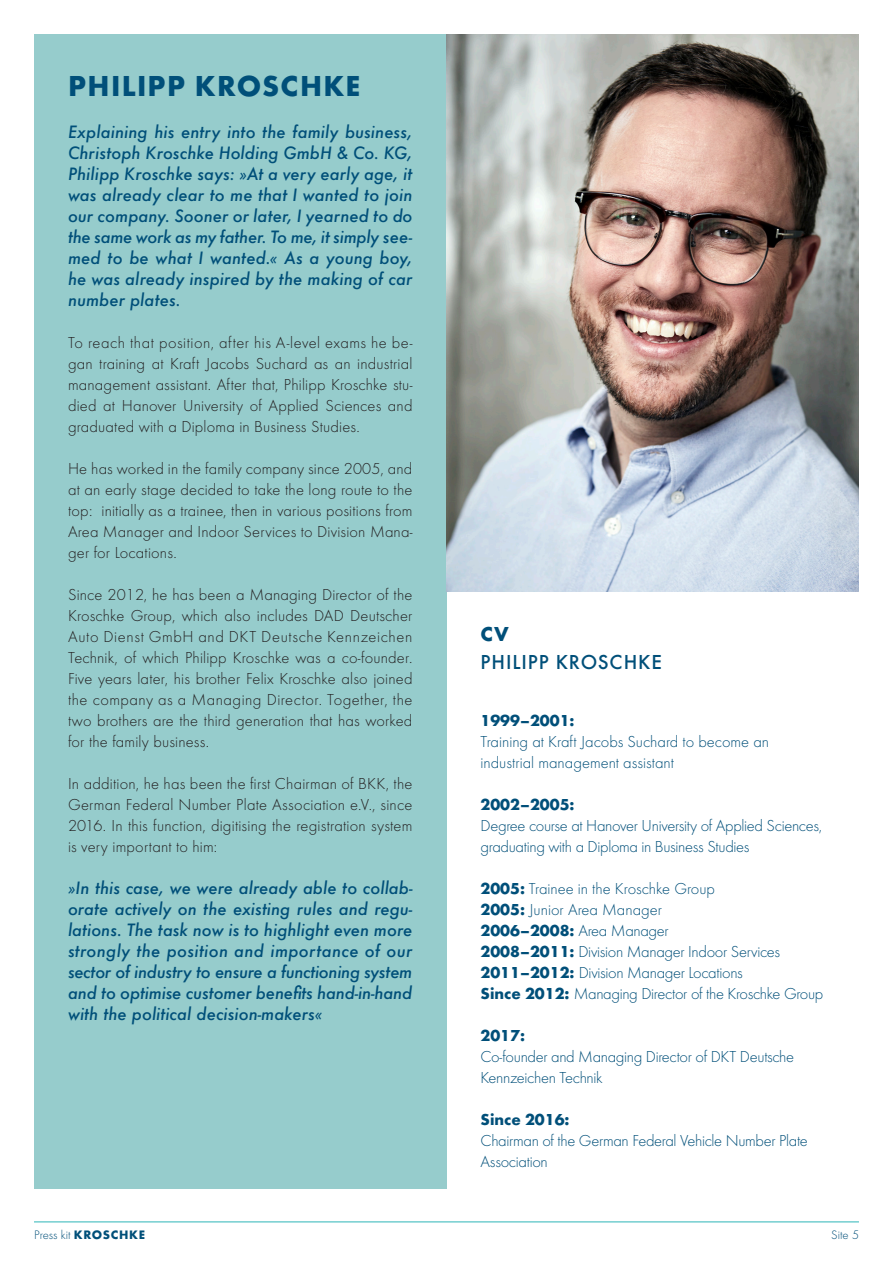
<style>
.page{position:relative;width:893px;height:1263px;background:#fff}
.page>*{position:absolute;margin:0;border:0;box-sizing:border-box;transform-origin:0 0}
.t1{font:700 30px "Futura";letter-spacing:.04em;color:#004f79}
.t2{font:500 21px "Futura";letter-spacing:.04em;color:#004f79}
.t3{font:700 21px "Futura";color:#004f79}
.t4{font:300 16.5px/21px "Futura";letter-spacing:.01em;color:#231f20;text-align:justify}
.t5{font:italic 500 16.5px/21px "Futura";color:#004f79;text-align:justify}
.t6{font:300 16.5px/21px "Futura";letter-spacing:-.02em;color:#004f79}
.t7{font:300 16.5px/21px "Futura";color:#004f79}
.t8{font:700 16.5px "Futura";color:#004f79}
.t9{font:300 12.75px "Futura";color:#004f79}
.s1{font-weight:700}
</style>
<div class="page">
<hr style="left:34px;top:1221px;width:825px;height:1px;background:#2cb5b8">
<div style="left:34px;top:34px;width:412px;height:1154px;background:#96cccc"></div>
<img style="left:446px;top:34px;width:413px;height:557px">
<h1 class="t1" style="left:68px;top:65px;width:294px">PHILIPP KROSCHKE</h1>
<p class="t5" style="left:68px;top:121px;width:346px">Explaining his entry into the family business, Christoph Kroschke Holding GmbH &amp; Co. KG, Philipp Kroschke says: »At a very early age, it was already clear to me that I wanted to join our company. Sooner or later, I yearned to do the same work as my father. To me, it simply see&shy;med to be what I wanted.« As a young boy, he was already inspired by the making of car number plates.</p>
<p class="t4" style="left:68px;top:332px;width:346px">To reach that position, after his A-level exams he be&shy;gan training at Kraft Jacobs Suchard as an industrial management assistant. After that, Philipp Kroschke stu&shy;died at Hanover University of Applied Sciences and graduated with a Diploma in Business Studies.</p>
<p class="t4" style="left:68px;top:458px;width:346px">He has worked in the family company since 2005, and at an early stage decided to take the long route to the top: initially as a trainee, then in various positions from Area Manager and Indoor Services to Division Mana&shy;ger for Locations.</p>
<p class="t4" style="left:68px;top:584px;width:346px">Since 2012, he has been a Managing Director of the Kroschke Group, which also includes DAD Deutscher Auto Dienst GmbH and DKT Deutsche Kennzeichen Technik, of which Philipp Kroschke was a co-founder.<br>Five years later, his brother Felix Kroschke also joined the company as a Managing Director. Together, the two brothers are the third generation that has worked for the family business.</p>
<p class="t4" style="left:68px;top:773px;width:346px">In addition, he has been the first Chairman of BKK, the German Federal Number Plate Association e.V., since 2016. In this function, digitising the registration system is very important to him:</p>
<p class="t5" style="left:68px;top:877px;width:346px">»In this case, we were already able to collab&shy;orate actively on the existing rules and regu&shy;lations. The task now is to highlight even more strongly the position and importance of our sector of industry to ensure a functioning system and to optimise customer benefits hand-in-hand with the political decision-makers«</p>
<p class="t3" style="left:480px;top:619px;width:30px">CV</p>
<p class="t2" style="left:480px;top:647px;width:183px">PHILIPP KROSCHKE</p>
<p class="t8" style="left:480px;top:709px;width:96px">1999–2001:</p>
<p class="t7" style="left:480px;top:731px;width:290px">Training at Kraft Jacobs Suchard to become an industrial management assistant</p>
<p class="t8" style="left:480px;top:793px;width:96px">2002–2005:</p>
<p class="t6" style="left:480px;top:815px;width:343px">Degree course at Hanover University of Applied Sciences, graduating with a Diploma in Business Studies</p>
<p class="t6" style="left:480px;top:878px;width:344px"><span class="s1">2005:</span> Trainee in the Kroschke Group<br><span class="s1">2005:</span> Junior Area Manager<br><span class="s1">2006–2008:</span> Area Manager<br><span class="s1">2008–2011:</span> Division Manager Indoor Services <span class="s1">2011–2012:</span> Division Manager Locations<br><span class="s1">Since 2012:</span> Managing Director of the Kroschke Group</p>
<p class="t8" style="left:480px;top:1024px;width:46px">2017:</p>
<p class="t6" style="left:480px;top:1046px;width:315px">Co-founder and Managing Director of DKT Deutsche<br>Kennzeichen Technik</p>
<p class="t8" style="left:480px;top:1108px;width:91px">Since 2016:</p>
<p class="t6" style="left:480px;top:1130px;width:329px">Chairman of the German Federal Vehicle Number Plate<br>Association</p>
<p class="t9" style="left:34px;top:1227px;width:113px">Press kit <span class="s1">KROSCHKE</span></p>
<p class="t9" style="left:831px;top:1227px;width:29px">Site 5</p>
</div>
